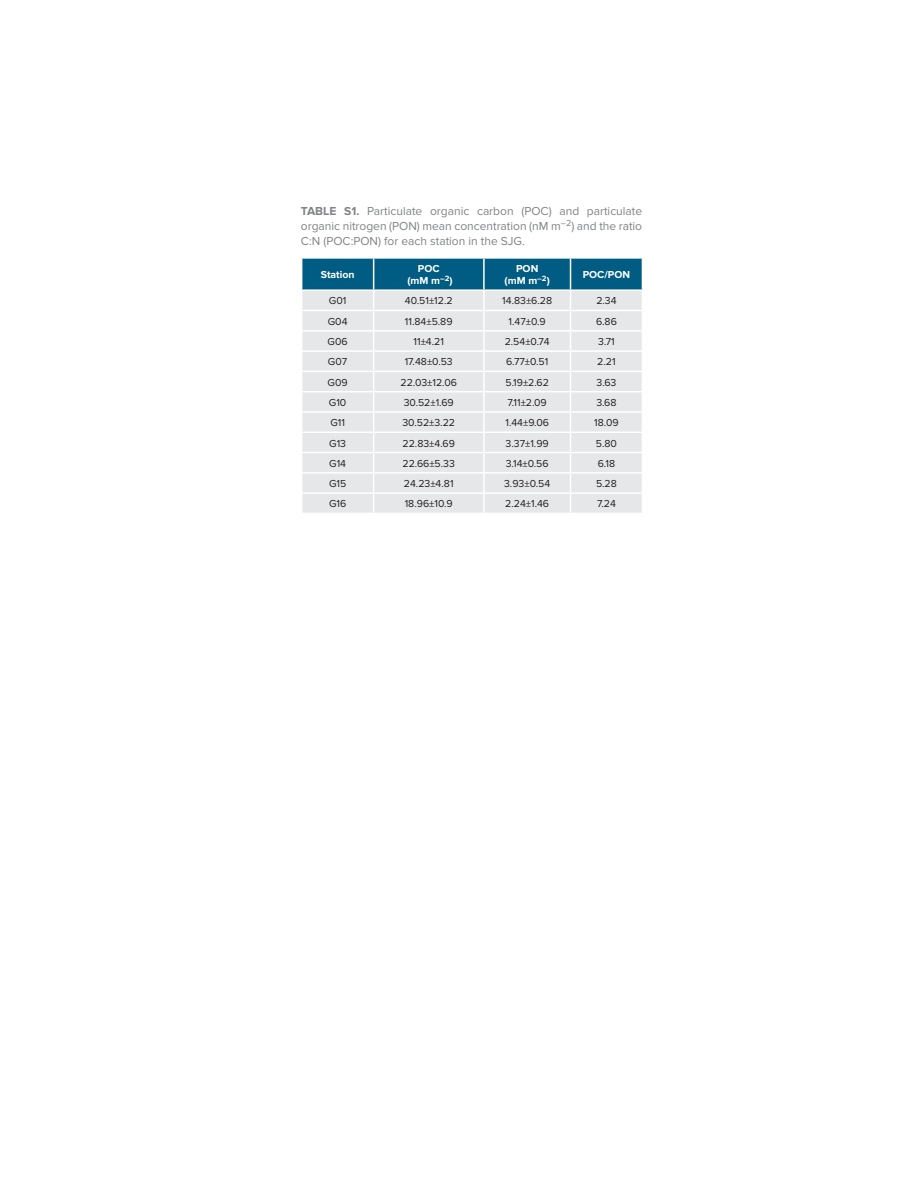
<style>
.page{position:relative;width:918px;height:1188px;background:#fff}
.page>*{position:absolute;margin:0;border:0;box-sizing:border-box;transform-origin:0 0}
.table_caption{font:12px/15px "Proxima Nova";color:#808285;text-align:justify}
.table_text{font:10.5px "Proxima Nova";color:#231f20}
.table_text-2{font:700 10.5px/12px "Proxima Nova";color:#fff;text-align:center}
.s1{font-weight:700}
</style>
<div class="page">
<svg style="left:301px;top:258px;width:342px;height:255px;background:#cdd8de"></svg>
<p class="table_caption" style="left:301px;top:203px;width:343px"><span class="s1">TABLE S1.</span> Particulate organic carbon (POC) and particulate organic nitrogen (PON) mean concentration (nM m<sup>–2</sup>) and the ratio C:N (POC:PON) for each station in the SJG.</p>
<p class="table_text-2" style="left:321px;top:269px;width:35px">Station</p>
<p class="table_text-2" style="left:408px;top:263px;width:47px">POC (mM m<sup>–2</sup>)</p>
<p class="table_text-2" style="left:505px;top:263px;width:47px">PON (mM m<sup>–2</sup>)</p>
<p class="table_text-2" style="left:583px;top:269px;width:49px">POC/PON</p>
<p class="table_text" style="left:329px;top:295px;width:19px">G01</p>
<p class="table_text" style="left:405px;top:295px;width:49px">40.51±12.2</p>
<p class="table_text" style="left:502px;top:295px;width:51px">14.83±6.28</p>
<p class="table_text" style="left:596px;top:295px;width:22px">2.34</p>
<p class="table_text" style="left:328px;top:315px;width:21px">G04</p>
<p class="table_text" style="left:405px;top:315px;width:49px">11.84±5.89</p>
<p class="table_text" style="left:509px;top:315px;width:39px">1.47±0.9</p>
<p class="table_text" style="left:596px;top:315px;width:22px">6.86</p>
<p class="table_text" style="left:328px;top:336px;width:22px">G06</p>
<p class="table_text" style="left:414px;top:336px;width:32px">11±4.21</p>
<p class="table_text" style="left:505px;top:336px;width:46px">2.54±0.74</p>
<p class="table_text" style="left:598px;top:336px;width:18px">3.71</p>
<p class="table_text" style="left:328px;top:356px;width:21px">G07</p>
<p class="table_text" style="left:405px;top:356px;width:50px">17.48±0.53</p>
<p class="table_text" style="left:506px;top:356px;width:44px">6.77±0.51</p>
<p class="table_text" style="left:597px;top:356px;width:20px">2.21</p>
<p class="table_text" style="left:328px;top:376px;width:22px">G09</p>
<p class="table_text" style="left:401px;top:376px;width:58px">22.03±12.06</p>
<p class="table_text" style="left:505px;top:376px;width:45px">5.19±2.62</p>
<p class="table_text" style="left:596px;top:376px;width:21px">3.63</p>
<p class="table_text" style="left:329px;top:396px;width:19px">G10</p>
<p class="table_text" style="left:404px;top:396px;width:52px">30.52±1.69</p>
<p class="table_text" style="left:508px;top:396px;width:41px">7.11±2.09</p>
<p class="table_text" style="left:596px;top:396px;width:22px">3.68</p>
<p class="table_text" style="left:330px;top:417px;width:16px">G11</p>
<p class="table_text" style="left:402px;top:417px;width:54px">30.52±3.22</p>
<p class="table_text" style="left:505px;top:417px;width:45px">1.44±9.06</p>
<p class="table_text" style="left:594px;top:417px;width:26px">18.09</p>
<p class="table_text" style="left:329px;top:437px;width:18px">G13</p>
<p class="table_text" style="left:403px;top:437px;width:54px">22.83±4.69</p>
<p class="table_text" style="left:506px;top:437px;width:45px">3.37±1.99</p>
<p class="table_text" style="left:596px;top:437px;width:23px">5.80</p>
<p class="table_text" style="left:329px;top:457px;width:18px">G14</p>
<p class="table_text" style="left:403px;top:457px;width:54px">22.66±5.33</p>
<p class="table_text" style="left:506px;top:457px;width:45px">3.14±0.56</p>
<p class="table_text" style="left:598px;top:457px;width:19px">6.18</p>
<p class="table_text" style="left:329px;top:478px;width:19px">G15</p>
<p class="table_text" style="left:404px;top:478px;width:51px">24.23±4.81</p>
<p class="table_text" style="left:504px;top:478px;width:48px">3.93±0.54</p>
<p class="table_text" style="left:596px;top:478px;width:22px">5.28</p>
<p class="table_text" style="left:329px;top:498px;width:19px">G16</p>
<p class="table_text" style="left:405px;top:498px;width:50px">18.96±10.9</p>
<p class="table_text" style="left:505px;top:498px;width:45px">2.24±1.46</p>
<p class="table_text" style="left:597px;top:498px;width:20px">7.24</p>
</div>
